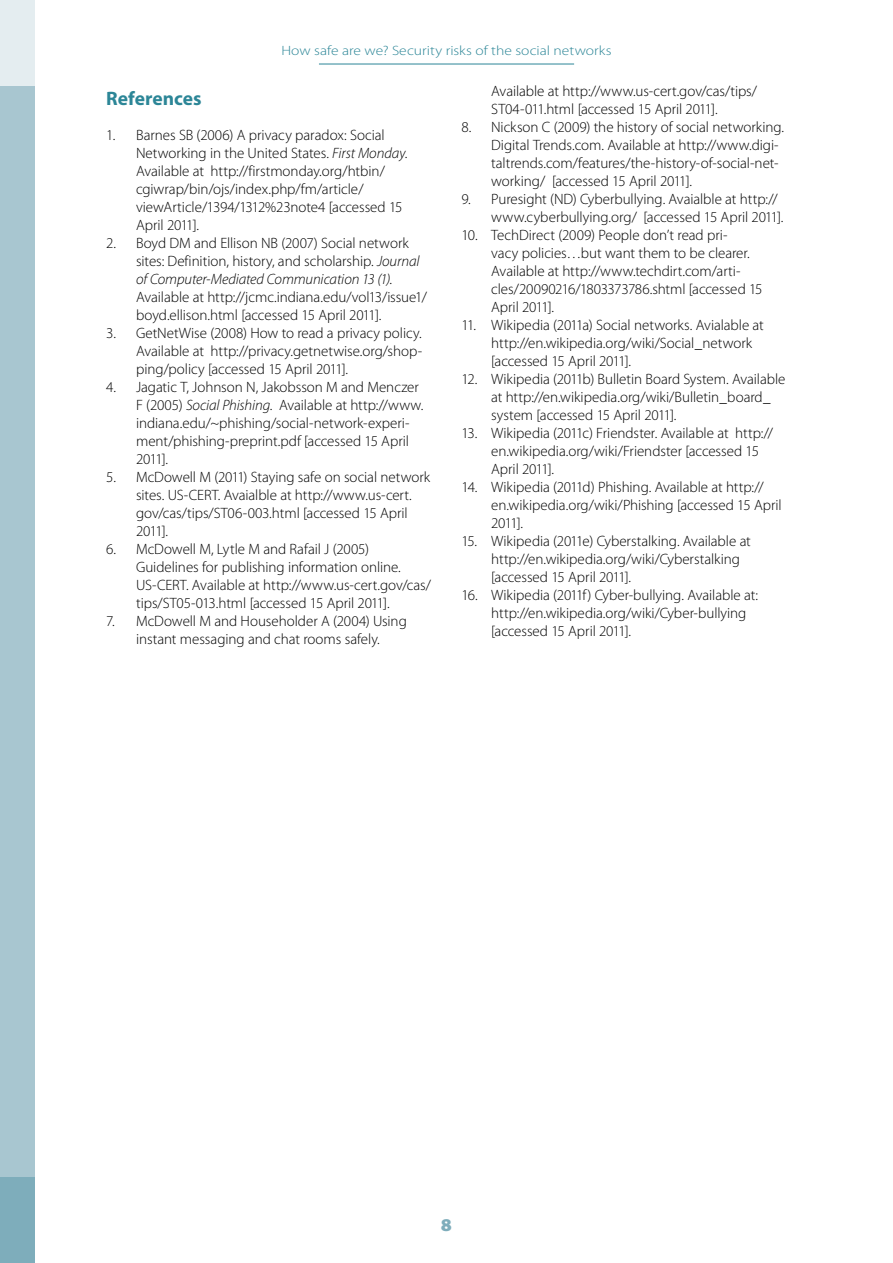
<style>
.page{position:relative;width:893px;height:1263px;background:#fff}
.page>*{position:absolute;margin:0;border:0;box-sizing:border-box;transform-origin:0 0}
.t1{font:700 19.5px "Myriad Pro";letter-spacing:-.005em;color:#2c8697}
.t2{font:900 semi-expanded 18px "Myriad Pro";color:#7eadbb}
.t3{font:300 15px/18px "Myriad Pro";letter-spacing:-.005em;color:#000}
.t4{font:300 13.5px "Myriad Pro";color:#2c8697;scale:1.15 1}
.s1{font-style:italic}
</style>
<div class="page">
<div style="left:0;top:85px;width:34px;height:1093px;background:#a8c6d0"></div>
<div style="left:0;top:0;width:34px;height:85px;background:#e4edf0"></div>
<div style="left:0;top:1178px;width:34px;height:85px;background:#7eadbb"></div>
<hr style="left:319px;top:64px;width:255px;height:1px;background:#2c8697">
<p class="t4" style="left:281px;top:46px;width:289px">How safe are we? Security risks of the social networks</p>
<h1 class="t1" style="left:106px;top:91px;width:97px">References</h1>
<p class="t3" style="left:136px;top:128px;width:273px;text-indent:-30px">1. Barnes SB (2006) A privacy paradox: Social Networking in the United States. <span class="s1">First Monday</span>.<br>Available at http://firstmonday.org/htbin/ cgiwrap/bin/ojs/index.php/fm/article/ viewArticle/1394/1312%23note4 [accessed 15<br>April 2011].</p>
<p class="t3" style="left:136px;top:236px;width:292px;text-indent:-30px">2. Boyd DM and Ellison NB (2007) Social network sites: Definition, history, and scholarship. <span class="s1">Journal of Computer-Mediated Communication 13 (1)</span>.<br>Available at http://jcmc.indiana.edu/vol13/issue1/ boyd.ellison.html [accessed 15 April 2011].</p>
<p class="t3" style="left:136px;top:326px;width:288px;text-align:justify;text-indent:-30px">3. GetNetWise (2008) How to read a privacy policy.<br>Available at http://privacy.getnetwise.org/shop&shy;ping/policy [accessed 15 April 2011].</p>
<p class="t3" style="left:136px;top:380px;width:289px;text-indent:-30px">4. Jagatic T, Johnson N, Jakobsson M and Menczer F (2005) <span class="s1">Social Phishing</span>. Available at http://www. indiana.edu/~phishing/social-network-experi&shy;ment/phishing-preprint.pdf [accessed 15 April 2011].</p>
<p class="t3" style="left:136px;top:470px;width:296px;text-indent:-30px">5. McDowell M (2011) Staying safe on social network sites. US-CERT. Avaialble at http://www.us-cert. gov/cas/tips/ST06-003.html [accessed 15 April 2011].</p>
<p class="t3" style="left:136px;top:542px;width:297px;text-indent:-30px">6. McDowell M, Lytle M and Rafail J (2005)<br>Guidelines for publishing information online.<br>US-CERT. Available at http://www.us-cert.gov/cas/ tips/ST05-013.html [accessed 15 April 2011].</p>
<p class="t3" style="left:106px;top:614px;width:302px;text-align:center">7. McDowell M and Householder A (2004) Using instant messaging and chat rooms safely.</p>
<p class="t3" style="left:491px;top:84px;width:267px">Available at http://www.us-cert.gov/cas/tips/<br>ST04-011.html [accessed 15 April 2011].</p>
<p class="t3" style="left:491px;top:120px;width:294px;text-indent:-30px">8. Nickson C (2009) the history of social networking.<br>Digital Trends.com. Available at http://www.digi&shy;taltrends.com/features/the-history-of-social-net&shy;working/ [accessed 15 April 2011].</p>
<p class="t3" style="left:491px;top:192px;width:294px;text-indent:-30px">9. Puresight (ND) Cyberbullying. Avaialble at http:// www.cyberbullying.org/ [accessed 15 April 2011].</p>
<p class="t3" style="left:491px;top:228px;width:273px;text-indent:-30px">10. TechDirect (2009) People don’t read pri-<br>vacy policies…but want them to be clearer.<br>Available at http://www.techdirt.com/arti&shy;cles/20090216/1803373786.shtml [accessed 15<br>April 2011].</p>
<p class="t3" style="left:491px;top:318px;width:274px;text-indent:-30px">11. Wikipedia (2011a) Social networks. Avialable at http://en.wikipedia.org/wiki/Social_network [accessed 15 April 2011].</p>
<p class="t3" style="left:491px;top:372px;width:296px;text-indent:-30px">12. Wikipedia (2011b) Bulletin Board System. Available at http://en.wikipedia.org/wiki/Bulletin_board_ system [accessed 15 April 2011].</p>
<p class="t3" style="left:491px;top:426px;width:283px;text-indent:-30px">13. Wikipedia (2011c) Friendster. Available at http:// en.wikipedia.org/wiki/Friendster [accessed 15<br>April 2011].</p>
<p class="t3" style="left:491px;top:480px;width:292px;text-indent:-30px">14. Wikipedia (2011d) Phishing. Available at http:// en.wikipedia.org/wiki/Phishing [accessed 15 April<br>2011].</p>
<p class="t3" style="left:491px;top:534px;width:261px;text-indent:-30px">15. Wikipedia (2011e) Cyberstalking. Available at http://en.wikipedia.org/wiki/Cyberstalking [accessed 15 April 2011].</p>
<p class="t3" style="left:491px;top:588px;width:268px;text-indent:-30px">16. Wikipedia (2011f) Cyber-bullying. Available at: http://en.wikipedia.org/wiki/Cyber-bullying [accessed 15 April 2011].</p>
<p class="t2" style="left:441px;top:1219px;width:13px">8</p>
</div>
